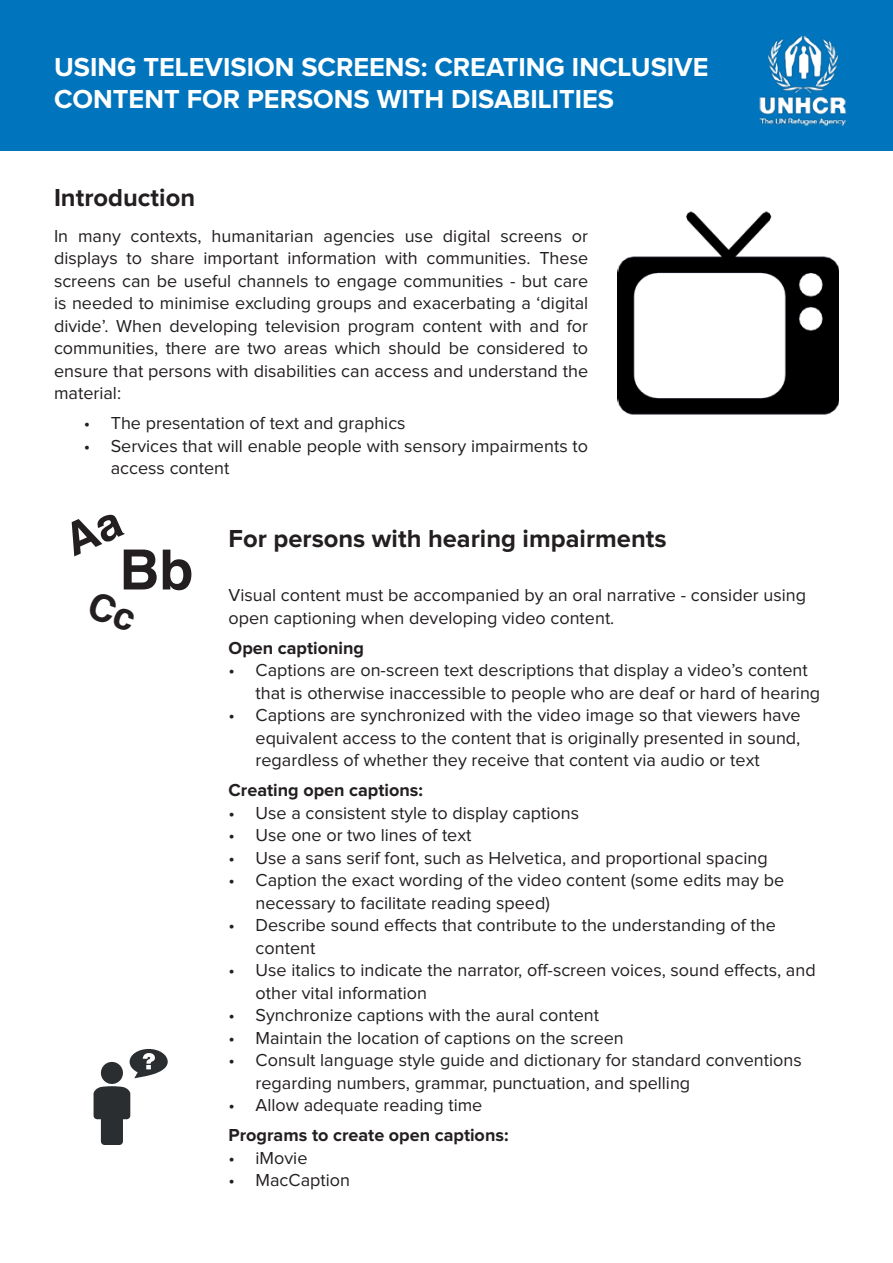
<style>
.page{position:relative;width:893px;height:1263px;background:#fff}
.page>*{position:absolute;margin:0;border:0;box-sizing:border-box;transform-origin:0 0}
.t1{font:700 55.5px "Helvetica";color:#231f20}
.t2{font:700 27px/32.4px "Proxima Nova";color:#fff}
.t3{font:700 25.5px "Proxima Nova";color:#231f20}
.t4{font:18px/22.5px "Proxima Nova";color:#231f20}
.t5{font:700 18px "Proxima Nova";color:#231f20}
</style>
<div class="page">
<div style="left:0;top:0;width:893px;height:150px;background:#0074bd"></div>
<img style="left:759px;top:35px;width:88px;height:91px">
<img style="left:617px;top:211px;width:222px;height:204px">
<svg style="left:130px;top:1049px;width:38px;height:29px"></svg>
<svg style="left:94px;top:1086px;width:36px;height:59px"></svg>
<div style="left:101px;top:1062px;width:22px;height:22px;background:#2a2e30;border-radius:50%"></div>
<p class="t2" style="left:54px;top:52px;width:656px">USING TELEVISION SCREENS: CREATING INCLUSIVE<br>CONTENT FOR PERSONS WITH DISABILITIES</p>
<p class="t3" style="left:54px;top:186px;width:143px">Introduction</p>
<p class="t4" style="left:54px;top:225px;width:536px;text-align:justify">In many contexts, humanitarian agencies use digital screens or displays to share important information with communities. These screens can be useful channels to engage communities - but care is needed to minimise excluding groups and exacerbating a ‘digital divide’. When developing television program content with and for communities, there are two areas which should be considered to ensure that persons with disabilities can access and understand the material:</p>
<p class="t4" style="left:84px;top:413px;width:323px">• The presentation of text and graphics</p>
<p class="t4" style="left:111px;top:435px;width:479px;text-indent:-27px">• Services that will enable people with sensory impairments to access content</p>
<p class="t1" style="left:119px;top:525px;width:75px">Bb</p>
<p class="t3" style="left:229px;top:527px;width:440px">For persons with hearing impairments</p>
<p class="t4" style="left:229px;top:585px;width:579px">Visual content must be accompanied by an oral narrative - consider using open captioning when developing video content.</p>
<p class="t5" style="left:229px;top:639px;width:137px">Open captioning</p>
<p class="t4" style="left:256px;top:660px;width:566px;text-indent:-27px">• Captions are on-screen text descriptions that display a video’s content that is otherwise inaccessible to people who are deaf or hard of hearing</p>
<p class="t4" style="left:256px;top:705px;width:547px;text-align:justify;text-indent:-27px">• Captions are synchronized with the video image so that viewers have equivalent access to the content that is originally presented in sound, regardless of whether they receive that content via audio or text</p>
<p class="t5" style="left:229px;top:782px;width:196px">Creating open captions:</p>
<p class="t4" style="left:229px;top:802px;width:352px">• Use a consistent style to display captions</p>
<p class="t4" style="left:229px;top:825px;width:244px">• Use one or two lines of text</p>
<p class="t4" style="left:229px;top:847px;width:541px">• Use a sans serif font, such as Helvetica, and proportional spacing</p>
<p class="t4" style="left:256px;top:870px;width:530px;text-indent:-27px">• Caption the exact wording of the video content (some edits may be necessary to facilitate reading speed)</p>
<p class="t4" style="left:256px;top:915px;width:522px;text-indent:-27px">• Describe sound effects that contribute to the understanding of the content</p>
<p class="t4" style="left:256px;top:960px;width:562px;text-indent:-27px">• Use italics to indicate the narrator, off-screen voices, sound effects, and other vital information</p>
<p class="t4" style="left:229px;top:1005px;width:372px">• Synchronize captions with the aural content</p>
<p class="t4" style="left:229px;top:1027px;width:397px">• Maintain the location of captions on the screen</p>
<p class="t4" style="left:256px;top:1050px;width:548px;text-indent:-27px">• Consult language style guide and dictionary for standard conventions regarding numbers, grammar, punctuation, and spelling</p>
<p class="t4" style="left:229px;top:1095px;width:255px">• Allow adequate reading time</p>
<p class="t5" style="left:229px;top:1127px;width:281px">Programs to create open captions:</p>
<p class="t4" style="left:229px;top:1147px;width:80px">• iMovie</p>
<p class="t4" style="left:229px;top:1170px;width:123px">• MacCaption</p>
</div>
